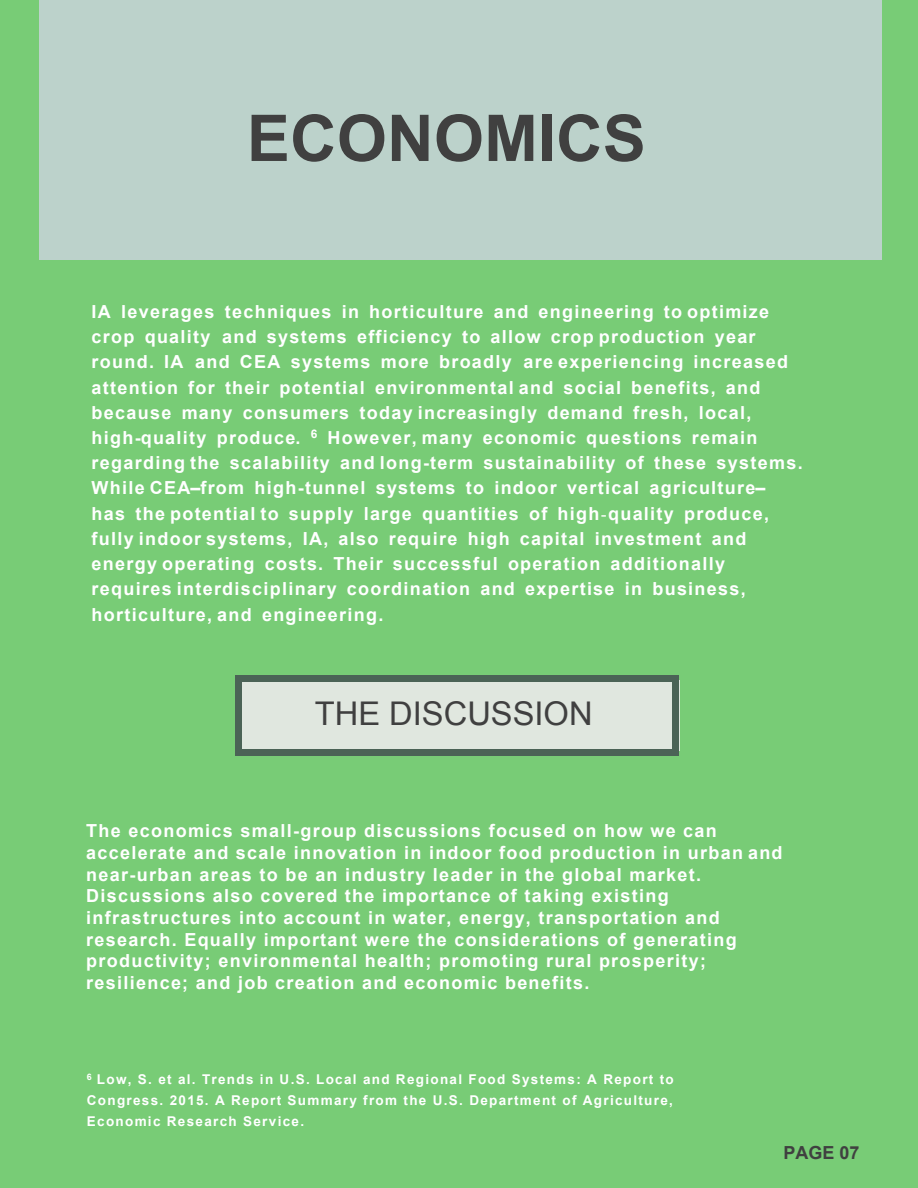
<style>
.page{position:relative;width:918px;height:1188px;background:#78cc76}
.page>*{position:absolute;margin:0;border:0;box-sizing:border-box;transform-origin:0 0}
.t1{font:700 64.5px "Arial";color:#404040}
.t2{font:32.7px "Arial";color:#404040}
.t3{font:700 18px/25.2px "Arial";letter-spacing:.07em;color:#fff}
.t4{font:700 18px "Arial";color:#404040}
.t5{font:700 13.5px/21px "Arial";letter-spacing:.095em;color:#fff;text-align:justify}
.s1{font-family:"Times New Roman";font-weight:400}
</style>
<div class="page">
<div style="left:39px;top:0;width:843px;height:260px;background:#bcd2cb"></div>
<div style="left:235px;top:680px;width:445px;height:71px;background:#e0e7df"></div>
<div style="left:236px;top:682px;width:6px;height:67px;background:#4b6356"></div>
<div style="left:672px;top:682px;width:7px;height:67px;background:#4b6356"></div>
<div style="left:242px;top:749px;width:431px;height:7px;background:#4b6356"></div>
<div style="left:242px;top:675px;width:431px;height:7px;background:#4b6356"></div>
<div style="left:236px;top:675px;width:6px;height:7px;background:#4b6356"></div>
<div style="left:672px;top:675px;width:7px;height:7px;background:#4b6356"></div>
<div style="left:236px;top:749px;width:6px;height:7px;background:#4b6356"></div>
<div style="left:672px;top:749px;width:7px;height:7px;background:#4b6356"></div>
<h1 class="t1" style="left:247px;top:95px;width:400px">ECONOMICS</h1>
<p class="t3" style="left:92px;top:300px;width:713px">IA leverages techniques in horticulture and engineering to optimize crop quality and systems efficiency to allow crop production year round. IA and CEA systems more broadly are experiencing increased attention for their potential environmental and social benefits, and because many consumers today increasingly demand fresh, local, high-quality produce. <sup>6</sup> However, many economic questions remain regarding the scalability and long-term sustainability of these systems.<br>While CEA–from high-tunnel systems to indoor vertical agriculture– has the potential to supply large quantities of high<span class="s1">-</span>quality produce, fully indoor systems, IA, also require high capital investment and energy operating costs. Their successful operation additionally requires interdisciplinary coordination and expertise in business, horticulture, and engineering.</p>
<h1 class="t2" style="left:315px;top:693px;width:279px">THE DISCUSSION</h1>
<p class="t3" style="left:86px;top:821px;width:698px;line-height:21.8px">The economics small-group discussions focused on how we can accelerate and scale innovation in indoor food production in urban and near-urban areas to be an industry leader in the global market.<br>Discussions also covered the importance of taking existing infrastructures into account in water, energy, transportation and research. Equally important were the considerations of generating productivity; environmental health; promoting rural prosperity; resilience; and job creation and economic benefits.</p>
<p class="t5" style="left:87px;top:1069px;width:588px"><sup>6</sup> Low, S. et al. Trends in U.S. Local and Regional Food Systems: A Report to Congress. 2015. A Report Summary from the U.S. Department of Agriculture, Economic Research Service.</p>
<p class="t4" style="left:783px;top:1141px;width:78px">PAGE 07</p>
</div>
